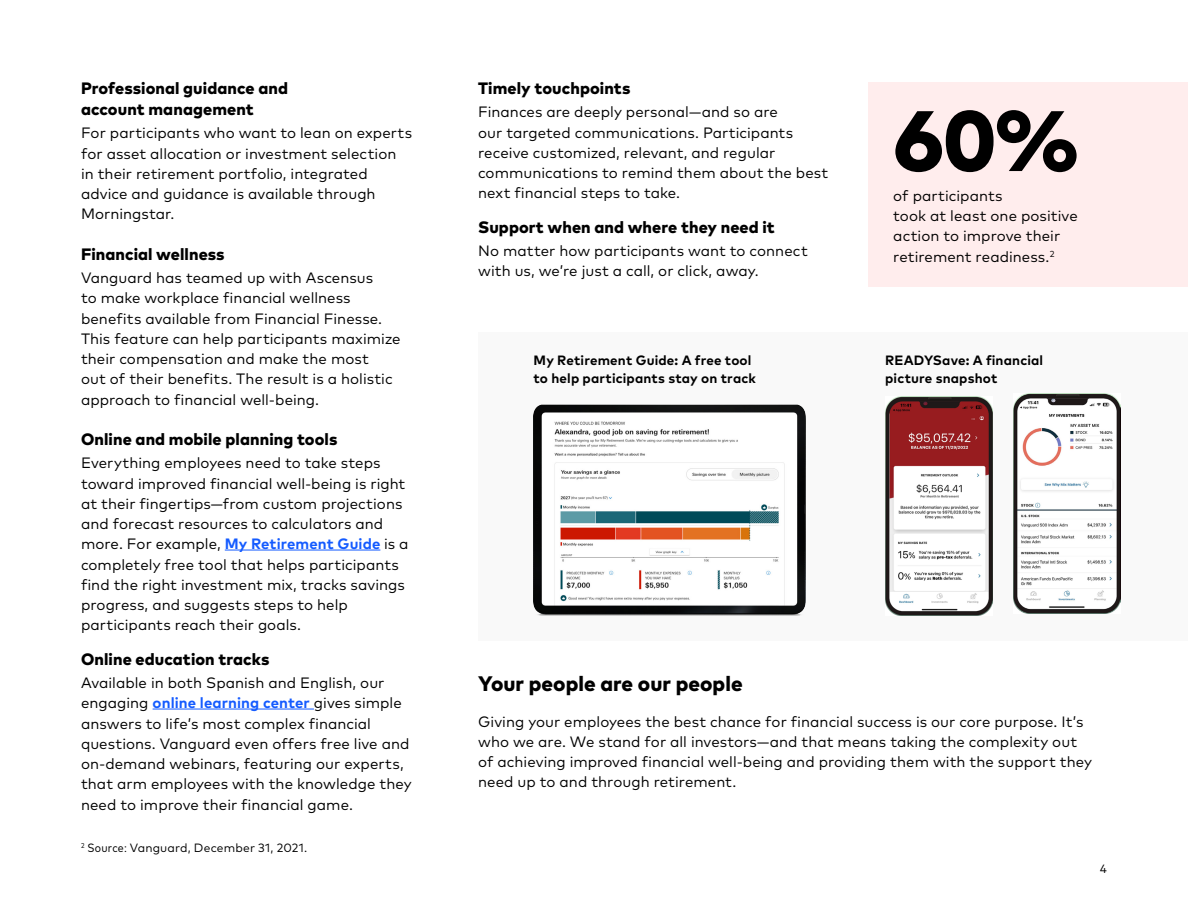
<style>
.page{position:relative;width:1188px;height:918px;background:#fff}
.page>*{position:absolute;margin:0;border:0;box-sizing:border-box;transform-origin:0 0}
.Handout_headline___N{font:800 85.5px "Mark Pro";color:#000}
.B_Headline__Large{font:800 21px "Mark Pro";color:#000}
.B_Headline{font:800 16.5px/21px "Mark Pro";letter-spacing:.005em;color:#000}
.Body_Text{font:15px/20.2px "Mark Pro";letter-spacing:.005em;color:#000}
.Body_Text-2{font:700 13.5px/18px "Mark Pro";letter-spacing:.01em;color:#000}
.Figure_title{font:700 13.5px/18px "Mark Pro";letter-spacing:.01em;color:#000}
.t1{font:12px "Mark Pro";letter-spacing:.01em;color:#000}
.s1{font-weight:700;color:#145bff}
.s2{font-stretch:condensed}
</style>
<div class="page">
<div style="left:478px;top:332px;width:710px;height:308px;background:#f9f9f9"></div>
<div style="left:869px;top:82px;width:319px;height:204px;background:#ffeded"></div>
<hr style="left:225px;top:550px;width:155px;height:1px;background:#145bff">
<hr style="left:153px;top:709px;width:161px;height:1px;background:#145bff">
<img style="left:533px;top:404px;width:273px;height:212px">
<img style="left:885px;top:396px;width:107px;height:220px">
<img style="left:1014px;top:394px;width:107px;height:220px">
<h2 class="B_Headline" style="left:81px;top:76px;width:209px">Professional guidance and account management</h2>
<p class="Body_Text" style="left:81px;top:122px;width:333px">For participants who want to lean on experts for asset allocation or investment selection in their retirement portfolio, integrated advice and guidance is available through Morningstar.</p>
<h2 class="B_Headline" style="left:81px;top:242px;width:145px">Financial wellness</h2>
<p class="Body_Text" style="left:81px;top:266px;width:321px">Vanguard has teamed up with Ascensus<br>to make workplace financial wellness benefits available from Financial Finesse.<br>This feature can help participants maximize their compensation and make the most<br>out of their benefits. The result is a holistic approach to financial well-being.</p>
<h2 class="B_Headline" style="left:81px;top:427px;width:258px">Online and mobile planning tools</h2>
<p class="Body_Text" style="left:81px;top:452px;width:329px">Everything employees need to take steps toward improved financial well-being is right at their fingertips—from custom projections and forecast resources to calculators and more. For example, <span class="s1">My Retirement Guide</span> is a completely free tool that helps participants find the right investment mix, tracks savings progress, and suggests steps to help participants reach their goals.</p>
<h2 class="B_Headline" style="left:81px;top:647px;width:190px">Online education tracks</h2>
<p class="Body_Text" style="left:81px;top:671px;width:332px">Available in both Spanish and English, our engaging <span class="s1">online learning center</span> gives simple answers to life’s most complex financial questions. Vanguard even offers free live and on-demand webinars, featuring our experts, that arm employees with the knowledge they need to improve their financial game.</p>
<p class="t1" style="left:81px;top:839px;width:228px"><sup>2</sup> <span class="s2">Source:</span> Vanguard, December 31, 2021.</p>
<h2 class="B_Headline" style="left:478px;top:76px;width:154px">Timely touchpoints</h2>
<p class="Body_Text" style="left:478px;top:101px;width:352px">Finances are deeply personal—and so are<br>our targeted communications. Participants receive customized, relevant, and regular communications to remind them about the best next financial steps to take.</p>
<h2 class="B_Headline" style="left:478px;top:215px;width:298px">Support when and where they need it</h2>
<p class="Body_Text" style="left:478px;top:239px;width:331px">No matter how participants want to connect with us, we’re just a call, or click, away.</p>
<p class="Body_Text-2" style="left:534px;top:350px;width:224px">My Retirement Guide: A free tool to help participants stay on track</p>
<p class="Handout_headline___N" style="left:893px;top:75px;width:187px">60%</p>
<p class="Body_Text" style="left:893px;top:184px;width:186px">of participants<br>took at least one positive action to improve their retirement readiness.<sup>2</sup></p>
<h3 class="Figure_title" style="left:885px;top:350px;width:159px">READYSave: A financial picture snapshot</h3>
<h2 class="B_Headline__Large" style="left:478px;top:668px;width:266px">Your people are our people</h2>
<p class="Body_Text" style="left:478px;top:710px;width:615px">Giving your employees the best chance for financial success is our core purpose. It’s who we are. We stand for all investors—and that means taking the complexity out of achieving improved financial well-being and providing them with the support they need up to and through retirement.</p>
<p class="t1" style="left:1100px;top:860px;width:9px">4</p>
</div>
